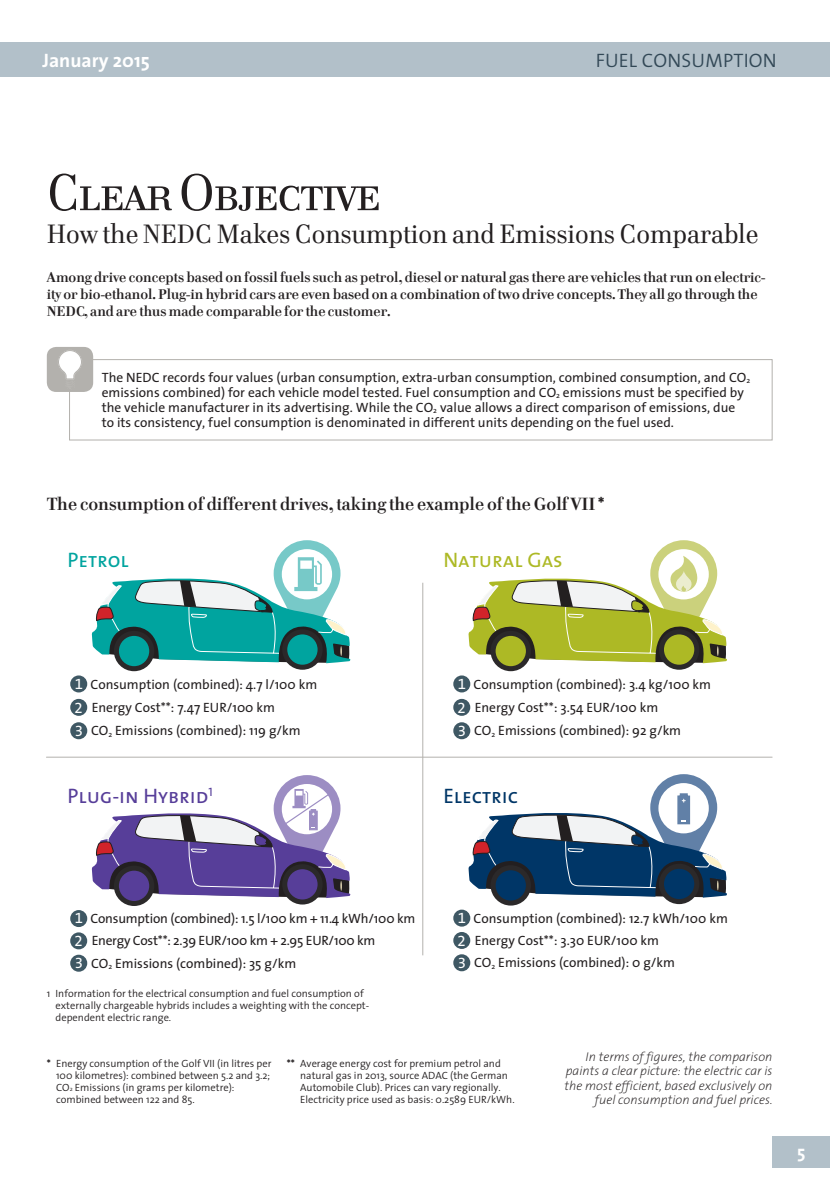
<style>
.page{position:relative;width:830px;height:1191px;background:#fff}
.page>*{position:absolute;margin:0;border:0;box-sizing:border-box;transform-origin:0 0}
.t1{font:52.5px "Cellini Regular SC";letter-spacing:-.035em;color:#231f20}
.t2{font:27px "Cellini";color:#231f20}
.t3{font:21px "The Sans Caps";color:#573e99}
.t4{font:21px "The Sans Caps";color:#adb925}
.t5{font:21px "The Sans Caps";color:#003667}
.t6{font:21px "The Sans Caps";color:#00a49f}
.t7{font:300 19.5px "The Sans";letter-spacing:.01em;color:#324856}
.t8{font:700 19.5px "The Sans";color:#fff}
.t9{font:700 18px "Cellini";color:#231f20}
.t10{font:700 18px "The Sans";color:#fff}
.t11{font:700 14.25px/17.2px "Cellini";color:#231f20}
.t12{font:13.5px/23.4px "The Sans";color:#231f20}
.t13{font:italic 200 12.75px/14.2px "The Sans";color:#231f20;text-align:right}
.t14{font:300 10.5px/12px "The Sans";color:#231f20}
.s1{font-family:"The Sans"}
.s2{font-family:"The Sans Expert";font-size:15px;color:#fff}
.s3{font-weight:700}
.s4{font-size:6.15px}
.s5{font-weight:700;color:#fff}
</style>
<div class="page">
<div style="left:0;top:43px;width:829px;height:34px;background:#b2c0c9"></div>
<div style="left:772px;top:1135px;width:57px;height:32px;background:#b2c0c9"></div>
<div style="left:69px;top:359px;width:703px;height:81px;border:1px solid #b3b1ad"></div>
<div style="left:47px;top:347px;width:46px;height:45px;background:#b3b1ad;border-radius:9px"></div>
<svg style="left:58px;top:350px;width:24px;height:30px"></svg>
<hr style="left:46px;top:757px;width:725px;height:1px;background:#b3b1ad">
<hr style="left:422px;top:583px;width:1px;height:372px;background:#b3b1ad">
<div style="left:70px;top:675px;width:17px;height:17px;background:#3f5864;border-radius:50%"></div>
<div style="left:70px;top:699px;width:17px;height:17px;background:#3f5864;border-radius:50%"></div>
<div style="left:70px;top:722px;width:17px;height:17px;background:#3f5864;border-radius:50%"></div>
<svg style="left:92px;top:540px;width:258px;height:123px"></svg>
<div style="left:282px;top:629px;width:40px;height:41px;background:#2b292a;border-radius:50%"></div>
<div style="left:287px;top:634px;width:30px;height:30px;background:#00a49f;border-radius:50%"></div>
<div style="left:114px;top:631px;width:40px;height:40px;background:#2b292a;border-radius:50%"></div>
<div style="left:119px;top:636px;width:30px;height:30px;background:#00a49f;border-radius:50%"></div>
<div style="left:70px;top:910px;width:17px;height:17px;background:#3f5864;border-radius:50%"></div>
<div style="left:70px;top:932px;width:17px;height:17px;background:#3f5864;border-radius:50%"></div>
<div style="left:70px;top:954px;width:17px;height:17px;background:#3f5864;border-radius:50%"></div>
<svg style="left:282px;top:864px;width:40px;height:40px"></svg>
<div style="left:287px;top:869px;width:30px;height:30px;background:#573e99;border-radius:50%"></div>
<div style="left:114px;top:865px;width:40px;height:41px;background:#2b292a;border-radius:50%"></div>
<div style="left:119px;top:870px;width:30px;height:31px;background:#573e99;border-radius:50%"></div>
<svg style="left:92px;top:775px;width:258px;height:123px"></svg>
<div style="left:453px;top:675px;width:17px;height:17px;background:#3f5864;border-radius:50%"></div>
<div style="left:453px;top:699px;width:17px;height:17px;background:#3f5864;border-radius:50%"></div>
<div style="left:453px;top:722px;width:17px;height:17px;background:#3f5864;border-radius:50%"></div>
<svg style="left:468px;top:540px;width:258px;height:123px"></svg>
<div style="left:658px;top:629px;width:41px;height:41px;background:#2b292a;border-radius:50%"></div>
<div style="left:663px;top:634px;width:31px;height:30px;background:#adb925;border-radius:50%"></div>
<div style="left:490px;top:631px;width:40px;height:40px;background:#2b292a;border-radius:50%"></div>
<div style="left:495px;top:636px;width:30px;height:30px;background:#adb925;border-radius:50%"></div>
<div style="left:453px;top:909px;width:17px;height:17px;background:#3f5864;border-radius:50%"></div>
<div style="left:453px;top:932px;width:17px;height:17px;background:#3f5864;border-radius:50%"></div>
<div style="left:453px;top:954px;width:17px;height:17px;background:#3f5864;border-radius:50%"></div>
<div style="left:658px;top:863px;width:41px;height:41px;background:#2b292a;border-radius:50%"></div>
<div style="left:663px;top:868px;width:31px;height:31px;background:#003667;border-radius:50%"></div>
<svg style="left:490px;top:865px;width:40px;height:40px"></svg>
<div style="left:495px;top:870px;width:30px;height:30px;background:#003667;border-radius:50%"></div>
<svg style="left:468px;top:774px;width:258px;height:123px"></svg>
<h3 class="t8" style="left:43px;top:48px;width:109px">January 2015</h3>
<h3 class="t7" style="left:595px;top:48px;width:182px">FUEL CONSUMPTION</h3>
<h1 class="t1" style="left:47px;top:161px;width:336px">Clear Objective</h1>
<h2 class="t2" style="left:47px;top:218px;width:713px">How the NEDC Makes Consumption and Emissions Comparable</h2>
<p class="t11" style="left:47px;top:268px;width:720px">Among drive concepts based on fossil fuels such as petrol, diesel or natural gas there are vehicles that run on electric&shy;ity or bio-ethanol. Plug-in hybrid cars are even based on a combination of two drive concepts. They all go through the<br>NEDC, and are thus made comparable for the customer.</p>
<p class="t12" style="left:102px;top:370px;width:649px;line-height:15px">The NEDC records four values (urban consumption, extra-urban consumption, combined consumption, and CO<sub>2 </sub>emissions combined) for each vehicle model tested. Fuel consumption and CO<sub>2</sub> emissions must be specified by the vehicle manufacturer in its advertising. While the CO<sub>2</sub> value allows a direct comparison of emissions, due to its consistency, fuel consumption is denominated in different units depending on the fuel used.</p>
<h3 class="t9" style="left:47px;top:493px;width:559px">The consumption of different drives, taking the example of the Golf VII<span class="s1">*</span></h3>
<h3 class="t6" style="left:67px;top:546px;width:63px">Petrol</h3>
<h3 class="t4" style="left:443px;top:546px;width:121px">Natural Gas</h3>
<p class="t12" style="left:75px;top:672px;width:244px"><span class="s2">1</span> Consumption (combined): 4.7 l/100 km<br><span class="s2">2</span> Energy Cost**: 7.47 EUR/100 km<br><span class="s2">3</span> CO<sub>2</sub> Emissions (combined): 119 g/km</p>
<h3 class="t3" style="left:67px;top:783px;width:147px">Plug-in Hybrid<sup>1</sup></h3>
<p class="t12" style="left:457px;top:672px;width:255px"><span class="s2">1</span> Consumption (combined): 3.4 kg/100 km<br><span class="s2">2</span> Energy Cost**: 3.54 EUR/100 km<br><span class="s2">3</span> CO<sub>2</sub> Emissions (combined): 92 g/km</p>
<h3 class="t5" style="left:443px;top:782px;width:76px">Electric</h3>
<p class="t12" style="left:74px;top:907px;width:342px;line-height:22.4px"><span class="s2">1</span> Consumption (combined): 1.5 l/100 km + 11.4 kWh/100 km<br><span class="s2">2</span> Energy Cost**: 2.39 EUR/100 km + 2.95 EUR/100 km<br><span class="s2">3</span> CO<sub>2</sub> Emissions (combined): 35 g/km</p>
<p class="t14" style="left:56px;top:987px;width:315px;text-indent:-9px">1 Information for the electrical consumption and fuel consumption of externally chargeable hybrids includes a weighting with the concept&shy;dependent electric range.</p>
<p class="t12" style="left:457px;top:907px;width:272px;line-height:22.4px"><span class="s2">1</span> Consumption (combined): 12.7 kWh/100 km<br><span class="s2">2</span> Energy Cost**: 3.30 EUR/100 km<br><span class="s2">3</span> CO<sub>2</sub> Emissions (combined): 0 g/km</p>
<p class="t14" style="left:56px;top:1057px;width:217px;text-indent:-9px"><span class="s3">*</span> Energy consumption of the Golf VII (in litres per 100 kilometres): combined between 5.2 and 3.2; CO<span class="s4">2</span> Emissions (in grams per kilometre): combined between 122 and 85. <span class="s5">**</span></p>
<p class="t14" style="left:300px;top:1057px;width:216px;text-indent:-17px"><span class="s5">*</span><span class="s3">**</span> Average energy cost for premium petrol and natural gas in 2013, source ADAC (the German Automobile Club). Prices can vary regionally.<br>Electricity price used as basis: 0.2589 EUR/kWh.</p>
<p class="t13" style="left:564px;top:1049px;width:209px">In terms of figures, the comparison paints a clear picture: the electric car is the most efficient, based exclusively on fuel consumption and fuel prices.</p>
<h3 class="t10" style="left:796px;top:1140px;width:10px">5</h3>
</div>
